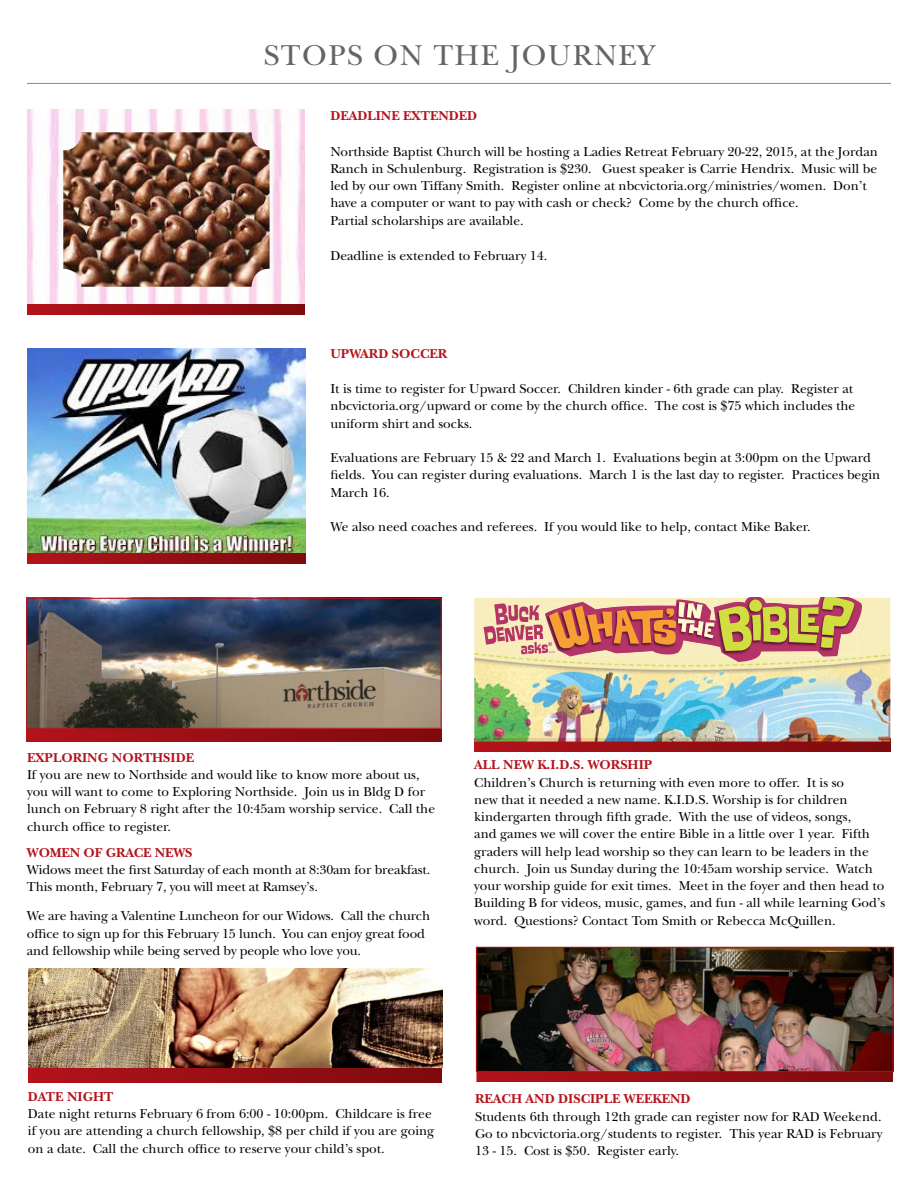
<style>
.page{position:relative;width:918px;height:1188px;background:#fff}
.page>*{position:absolute;margin:0;border:0;box-sizing:border-box;transform-origin:0 0}
.t1{font:30px "New Baskerville";letter-spacing:.05em;color:#636466}
.t2{font:13.5px/17.2px "New Baskerville";color:#000}
.t3{font:700 13.5px "New Baskerville";color:#b5121b}
</style>
<div class="page">
<hr style="left:27px;top:83px;width:864px;height:1px;background:#87898c">
<svg style="left:27px;top:553px;width:279px;height:11px;background:#970e14"></svg>
<svg style="left:26px;top:729px;width:416px;height:13px;background:#970e14"></svg>
<svg style="left:474px;top:742px;width:416px;height:10px;background:#970e14"></svg>
<svg style="left:28px;top:304px;width:277px;height:11px;background:#970e14"></svg>
<svg style="left:28px;top:1068px;width:414px;height:14px;background:#970e14"></svg>
<svg style="left:476px;top:1072px;width:417px;height:10px;background:#980e14"></svg>
<img style="left:28px;top:110px;width:277px;height:193px">
<img style="left:27px;top:348px;width:279px;height:205px">
<img style="left:28px;top:600px;width:412px;height:127px">
<div style="left:26px;top:598px;width:416px;height:131px;border:1px solid #b5121b"></div>
<img style="left:474px;top:598px;width:88px;height:144px">
<img style="left:837px;top:612px;width:53px;height:130px">
<img style="left:562px;top:662px;width:161px;height:80px">
<img style="left:723px;top:662px;width:114px;height:80px">
<svg style="left:484px;top:598px;width:381px;height:64px;background:#d39c77"></svg>
<img style="left:28px;top:969px;width:415px;height:99px">
<img style="left:478px;top:949px;width:413px;height:121px">
<div style="left:476px;top:947px;width:417px;height:125px;border:1px solid #b5121b"></div>
<img style="left:63px;top:132px;width:207px;height:155px">
<h1 class="t1" style="left:264px;top:38px;width:392px">STOPS ON THE JOURNEY</h1>
<p class="t3" style="left:330px;top:108px;width:148px">DEADLINE EXTENDED</p>
<p class="t2" style="left:330px;top:143px;width:549px">Northside Baptist Church will be hosting a Ladies Retreat February 20-22, 2015, at the Jordan Ranch in Schulenburg. Registration is $230. Guest speaker is Carrie Hendrix. Music will be led by our own Tiffany Smith. Register online at nbcvictoria.org/ministries/women. Don’t have a computer or want to pay with cash or check? Come by the church office.<br>Partial scholarships are available.</p>
<p class="t2" style="left:330px;top:247px;width:219px">Deadline is extended to February 14.</p>
<p class="t3" style="left:330px;top:346px;width:118px">UPWARD SOCCER</p>
<p class="t2" style="left:330px;top:380px;width:526px">It is time to register for Upward Soccer. Children kinder - 6th grade can play. Register at nbcvictoria.org/upward or come by the church office. The cost is $75 which includes the uniform shirt and socks.</p>
<p class="t2" style="left:330px;top:449px;width:551px">Evaluations are February 15 &amp; 22 and March 1. Evaluations begin at 3:00pm on the Upward fields. You can register during evaluations. March 1 is the last day to register. Practices begin<br>March 16.</p>
<p class="t2" style="left:330px;top:518px;width:482px">We also need coaches and referees. If you would like to help, contact Mike Baker.</p>
<p class="t3" style="left:27px;top:749px;width:168px">EXPLORING NORTHSIDE</p>
<p class="t2" style="left:27px;top:766px;width:410px">If you are new to Northside and would like to know more about us, you will want to come to Exploring Northside. Join us in Bldg D for lunch on February 8 right after the 10:45am worship service. Call the church office to register.</p>
<p class="t3" style="left:27px;top:844px;width:167px">WOMEN OF GRACE NEWS</p>
<p class="t2" style="left:27px;top:861px;width:405px">Widows meet the first Saturday of each month at 8:30am for breakfast.<br>This month, February 7, you will meet at Ramsey’s.</p>
<p class="t2" style="left:27px;top:907px;width:405px">We are having a Valentine Luncheon for our Widows. Call the church office to sign up for this February 15 lunch. You can enjoy great food and fellowship while being served by people who love you.</p>
<p class="t3" style="left:474px;top:757px;width:179px">ALL NEW K.I.D.S. WORSHIP</p>
<p class="t2" style="left:474px;top:774px;width:412px">Children’s Church is returning with even more to offer. It is so<br>new that it needed a new name. K.I.D.S. Worship is for children kindergarten through fifth grade. With the use of videos, songs,<br>and games we will cover the entire Bible in a little over 1 year. Fifth graders will help lead worship so they can learn to be leaders in the church. Join us Sunday during the 10:45am worship service. Watch your worship guide for exit times. Meet in the foyer and then head to Building B for videos, music, games, and fun - all while learning God’s word. Questions? Contact Tom Smith or Rebecca McQuillen.</p>
<p class="t3" style="left:28px;top:1089px;width:87px">DATE NIGHT</p>
<p class="t2" style="left:28px;top:1105px;width:408px">Date night returns February 6 from 6:00 - 10:00pm. Childcare is free if you are attending a church fellowship, $8 per child if you are going on a date. Call the church office to reserve your child’s spot.</p>
<p class="t3" style="left:475px;top:1091px;width:217px">REACH AND DISCIPLE WEEKEND</p>
<p class="t2" style="left:475px;top:1108px;width:409px;text-align:justify">Students 6th through 12th grade can register now for RAD Weekend.<br>Go to nbcvictoria.org/students to register. This year RAD is February 13 - 15. Cost is $50. Register early.</p>
</div>
